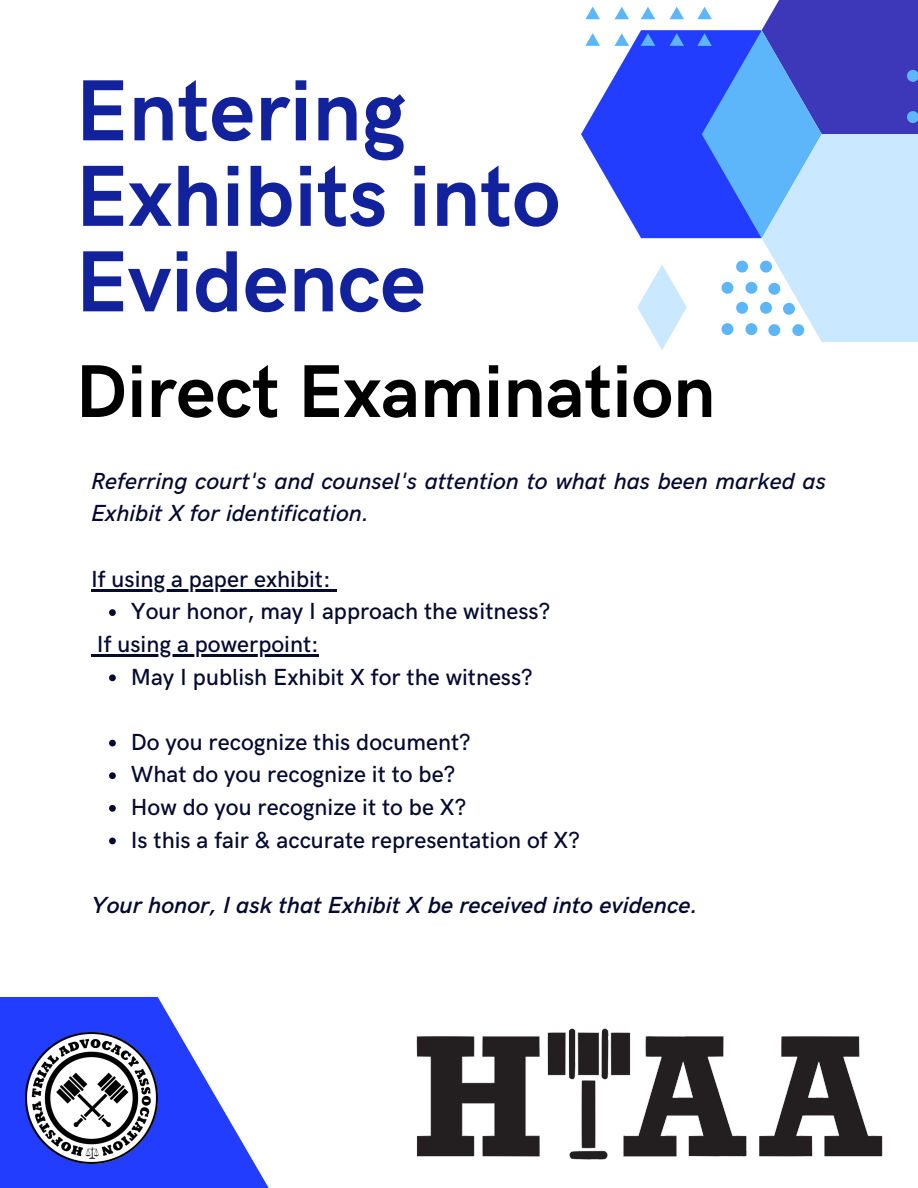
<style>
.page{position:relative;width:918px;height:1188px;background:#fff}
.page>*{position:absolute;margin:0;border:0;box-sizing:border-box;transform-origin:0 0}
.t1{font:700 87px/85.5px "HK Grotesk";color:#12229d}
.t2{font:700 75px "HK Grotesk";color:#000}
.t3{font:500 23.4px/32.7px "HK Grotesk";color:#050a30}
.t4{font:italic 500 23.4px/32.7px "HK Grotesk";color:#050a30}
.t5{font:italic 600 23.4px "HK Grotesk";color:#050a30}
</style>
<div class="page">
<svg style="left:581px;top:30px;width:116px;height:208px;fill:#233dff"></svg>
<svg style="left:585px;top:7px;width:15px;height:12px"></svg>
<svg style="left:615px;top:7px;width:14px;height:12px"></svg>
<svg style="left:641px;top:7px;width:14px;height:12px"></svg>
<svg style="left:670px;top:7px;width:14px;height:12px"></svg>
<svg style="left:585px;top:33px;width:15px;height:13px"></svg>
<svg style="left:615px;top:33px;width:14px;height:13px"></svg>
<svg style="left:641px;top:33px;width:14px;height:13px"></svg>
<svg style="left:670px;top:33px;width:14px;height:13px"></svg>
<svg style="left:697px;top:0;width:221px;height:342px;background:#8ca9ed"></svg>
<svg style="left:637px;top:265px;width:50px;height:85px"></svg>
<svg style="left:0;top:997px;width:269px;height:191px;fill:#233dff"></svg>
<img style="left:26px;top:1032px;width:132px;height:132px">
<svg style="left:109px;top:609px;width:7px;height:7px"></svg>
<svg style="left:109px;top:674px;width:7px;height:7px"></svg>
<svg style="left:109px;top:740px;width:7px;height:6px"></svg>
<svg style="left:109px;top:772px;width:7px;height:7px"></svg>
<svg style="left:109px;top:805px;width:7px;height:7px"></svg>
<svg style="left:109px;top:838px;width:7px;height:6px"></svg>
<hr style="left:91px;top:589px;width:240px;height:2px;background:#050a30">
<svg style="left:331px;top:589px;width:6px;height:2px"></svg>
<svg style="left:91px;top:654px;width:6px;height:2px"></svg>
<hr style="left:97px;top:654px;width:222px;height:2px;background:#050a30">
<img style="left:416px;top:1028px;width:467px;height:132px">
<h1 class="t1" style="left:75px;top:71px;width:486px">Entering<br>Exhibits into<br>Evidence</h1>
<h2 class="t2" style="left:75px;top:349px;width:642px">Direct Examination</h2>
<p class="t4" style="left:91px;top:465px;width:736px">Referring court's and counsel's attention to what has been marked as<br>Exhibit X for identification.</p>
<p class="t3" style="left:91px;top:563px;width:241px">If using a paper exhibit:</p>
<p class="t3" style="left:131px;top:596px;width:421px">Your honor, may I approach the witness?</p>
<p class="t3" style="left:97px;top:629px;width:223px">If using a powerpoint:</p>
<p class="t3" style="left:131px;top:661px;width:403px">May I publish Exhibit X for the witness?</p>
<p class="t3" style="left:131px;top:726px;width:451px">Do you recognize this document?<br>What do you recognize it to be?<br>How do you recognize it to be X?<br>Is this a fair &amp; accurate representation of X?</p>
<p class="t5" style="left:91px;top:892px;width:608px">Your honor, I ask that Exhibit X be received into evidence.</p>
</div>
